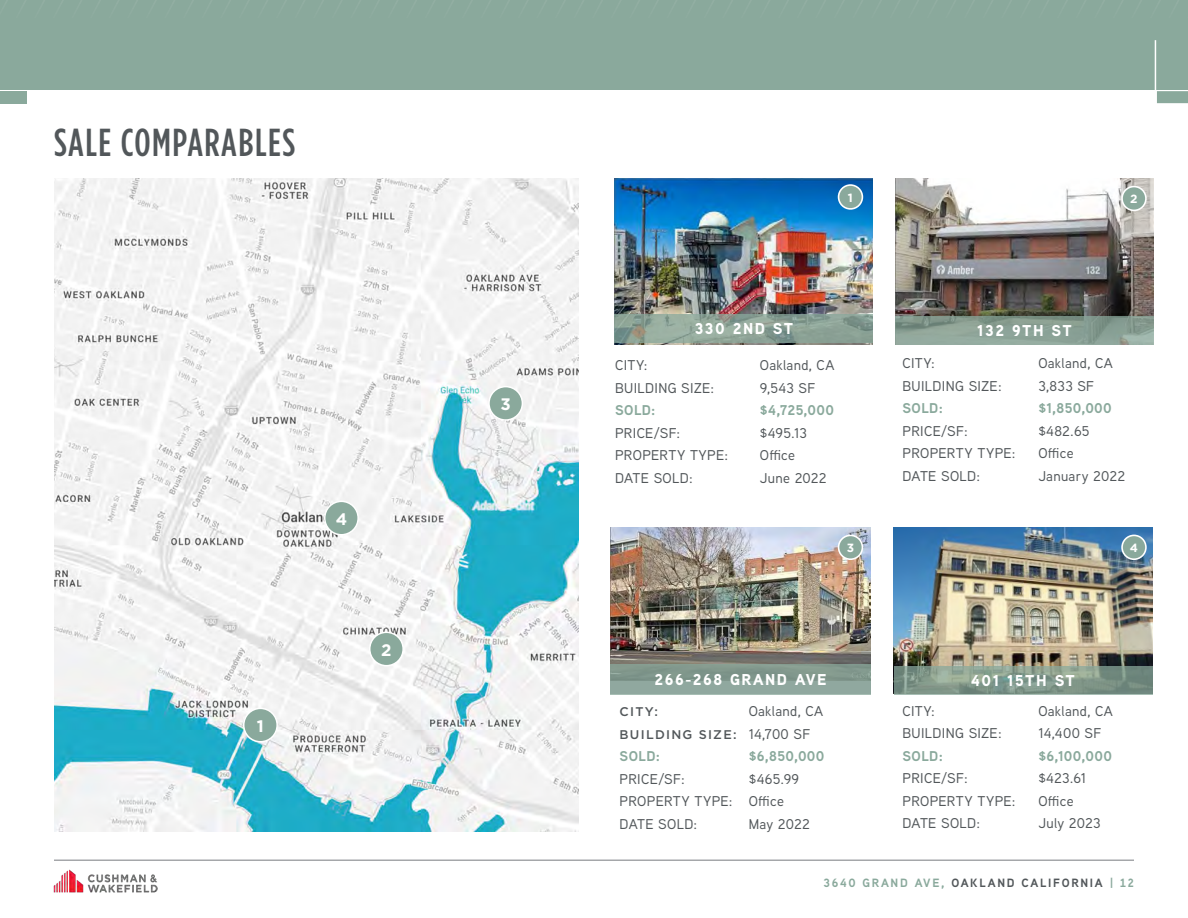
<style>
.page{position:relative;width:1188px;height:918px;background:#fff}
.page>*{position:absolute;margin:0;border:0;box-sizing:border-box;transform-origin:0 0}
.t1{font:500 39px "Gotham Condensed";letter-spacing:.04em;color:#52575a}
.t2{font:700 16.65px "Gotham";color:#fff}
.t3{font:900 15.75px "Aaux Next";letter-spacing:.1em;color:#fff}
.t4{font:500 14.1px/22.5px "Aaux Next";letter-spacing:.02em;color:#52575a}
.t5{font:700 14.1px "Aaux Next";letter-spacing:.03em;color:#8aa99c}
.t6{font:500 12.6px "Gotham";letter-spacing:.1em;color:#52575a}
.t7{font:700 12px "Aaux Next";letter-spacing:.14em;color:#52575a}
.t8{font:700 11.85px "Gotham";color:#fff}
.s1{font-family:"Aaux Next";font-size:14.1px}
.s2{color:#8aa99c}
</style>
<div class="page">
<hr style="left:54px;top:860px;width:1080px;height:1px;background:#a5a7aa">
<div style="left:0;top:0;width:1188px;height:89px;background:#8aa99c"></div>
<img style="left:53px;top:869px;width:105px;height:24px">
<hr style="left:1155px;top:40px;width:1px;height:66px;background:#fff">
<div style="left:1157px;top:91px;width:31px;height:12px;background:#8aa99c"></div>
<div style="left:0;top:91px;width:27px;height:12px;background:#8aa99c"></div>
<img style="left:615px;top:178px;width:258px;height:167px">
<svg style="left:615px;top:315px;width:258px;height:28px;background:#8da296"></svg>
<img style="left:895px;top:178px;width:259px;height:138px">
<svg style="left:895px;top:316px;width:259px;height:29px;background:#899f94"></svg>
<img style="left:610px;top:527px;width:261px;height:138px">
<img style="left:894px;top:527px;width:258px;height:139px">
<svg style="left:894px;top:666px;width:258px;height:29px;background:#82998b"></svg>
<div style="left:610px;top:665px;width:261px;height:30px;background:linear-gradient(to bottom,#7c9286,#92aba2)"></div>
<img style="left:54px;top:178px;width:524px;height:653px">
<div style="left:243px;top:708px;width:35px;height:35px;background:#8aa99c;border:2px solid #fff;border-radius:50%"></div>
<div style="left:838px;top:184px;width:25px;height:26px;background:#8aa99c;border:2px solid #fff;border-radius:50%"></div>
<div style="left:369px;top:632px;width:35px;height:34px;background:#8aa99c;border:2px solid #fff;border-radius:50%"></div>
<div style="left:488px;top:386px;width:35px;height:35px;background:#8aa99c;border:2px solid #fff;border-radius:50%"></div>
<div style="left:324px;top:501px;width:35px;height:35px;background:#8aa99c;border:2px solid #fff;border-radius:50%"></div>
<div style="left:1121px;top:186px;width:26px;height:25px;background:#8aa99c;border:2px solid #fff;border-radius:50%"></div>
<div style="left:838px;top:535px;width:25px;height:25px;background:#8aa99c;border:2px solid #fff;border-radius:50%"></div>
<div style="left:1121px;top:535px;width:26px;height:25px;background:#8aa99c;border:2px solid #fff;border-radius:50%"></div>
<h1 class="t1" style="left:54px;top:121px;width:243px">SALE COMPARABLES</h1>
<p class="t2" style="left:257px;top:715px;width:9px">1</p>
<p class="t2" style="left:336px;top:508px;width:13px">4</p>
<p class="t2" style="left:381px;top:639px;width:12px">2</p>
<p class="t2" style="left:501px;top:393px;width:12px">3</p>
<p class="t8" style="left:848px;top:190px;width:7px">1</p>
<p class="t8" style="left:1130px;top:191px;width:9px">2</p>
<p class="t3" style="left:695px;top:318px;width:100px">330 2ND ST</p>
<p class="t4" style="left:615px;top:354px;width:34px">CITY:</p>
<p class="t4" style="left:760px;top:354px;width:76px">Oakland, CA</p>
<p class="t4" style="left:615px;top:376px;width:101px">BUILDING SIZE:</p>
<p class="t4" style="left:760px;top:376px;width:57px">9,543 SF</p>
<p class="t5" style="left:615px;top:400px;width:42px">SOLD:</p>
<p class="t5" style="left:760px;top:400px;width:76px">$4,725,000</p>
<p class="t4" style="left:615px;top:421px;width:67px">PRICE/SF:</p>
<p class="t4" style="left:760px;top:421px;width:49px">$495.13</p>
<p class="t4" style="left:615px;top:444px;width:115px">PROPERTY TYPE:</p>
<p class="t4" style="left:760px;top:444px;width:37px">Office</p>
<p class="t4" style="left:615px;top:466px;width:79px">DATE SOLD:</p>
<p class="t4" style="left:760px;top:466px;width:68px">June 2022</p>
<p class="t3" style="left:977px;top:319px;width:96px">132 9TH ST</p>
<p class="t4" style="left:903px;top:352px;width:34px">CITY:</p>
<p class="t4" style="left:1038px;top:352px;width:76px">Oakland, CA</p>
<p class="t4" style="left:903px;top:374px;width:101px">BUILDING SIZE:</p>
<p class="t4" style="left:1038px;top:374px;width:57px">3,833 SF</p>
<p class="t5" style="left:903px;top:398px;width:42px">SOLD:</p>
<p class="t5" style="left:1038px;top:398px;width:75px">$1,850,000</p>
<p class="t4" style="left:903px;top:419px;width:67px">PRICE/SF:</p>
<p class="t4" style="left:1038px;top:419px;width:53px">$482.65</p>
<p class="t4" style="left:903px;top:442px;width:115px">PROPERTY TYPE:</p>
<p class="t4" style="left:1038px;top:442px;width:37px">Office</p>
<p class="t4" style="left:903px;top:464px;width:79px">DATE SOLD:</p>
<p class="t4" style="left:1038px;top:464px;width:88px">January 2022</p>
<p class="t8" style="left:847px;top:540px;width:9px">3</p>
<p class="t8" style="left:1130px;top:540px;width:10px">4</p>
<p class="t3" style="left:654px;top:669px;width:174px">266-268 GRAND AVE</p>
<p class="t6" style="left:620px;top:703px;width:40px">CITY:</p>
<p class="t4" style="left:749px;top:699px;width:76px">Oakland, CA</p>
<p class="t6" style="left:620px;top:726px;width:192px">BUILDING SIZE: <span class="s1">14,700 SF</span></p>
<p class="t5" style="left:620px;top:746px;width:42px">SOLD:</p>
<p class="t5" style="left:749px;top:746px;width:77px">$6,850,000</p>
<p class="t4" style="left:620px;top:767px;width:67px">PRICE/SF:</p>
<p class="t4" style="left:620px;top:767px;width:181px;text-indent:129px">$465.99<br>PROPERTY TYPE: Office<br>DATE SOLD:</p>
<p class="t4" style="left:749px;top:812px;width:63px">May 2022</p>
<p class="t3" style="left:971px;top:670px;width:105px">401 15TH ST</p>
<p class="t4" style="left:903px;top:699px;width:34px">CITY:</p>
<p class="t4" style="left:1038px;top:699px;width:76px">Oakland, CA</p>
<p class="t4" style="left:903px;top:722px;width:101px">BUILDING SIZE:</p>
<p class="t4" style="left:1038px;top:722px;width:64px">14,400 SF</p>
<p class="t5" style="left:903px;top:746px;width:42px">SOLD:</p>
<p class="t5" style="left:1038px;top:746px;width:75px">$6,100,000</p>
<p class="t4" style="left:903px;top:767px;width:67px">PRICE/SF:</p>
<p class="t4" style="left:1038px;top:767px;width:49px">$423.61</p>
<p class="t4" style="left:903px;top:789px;width:115px">PROPERTY TYPE:</p>
<p class="t4" style="left:1038px;top:789px;width:37px">Office</p>
<p class="t4" style="left:903px;top:812px;width:79px">DATE SOLD:</p>
<p class="t4" style="left:1038px;top:812px;width:64px">July 2023</p>
<p class="t7" style="left:824px;top:874px;width:312px"><span class="s2">3640 GRAND AVE,</span> OAKLAND CALIFORNIA <span class="s2">| 12</span></p>
</div>
